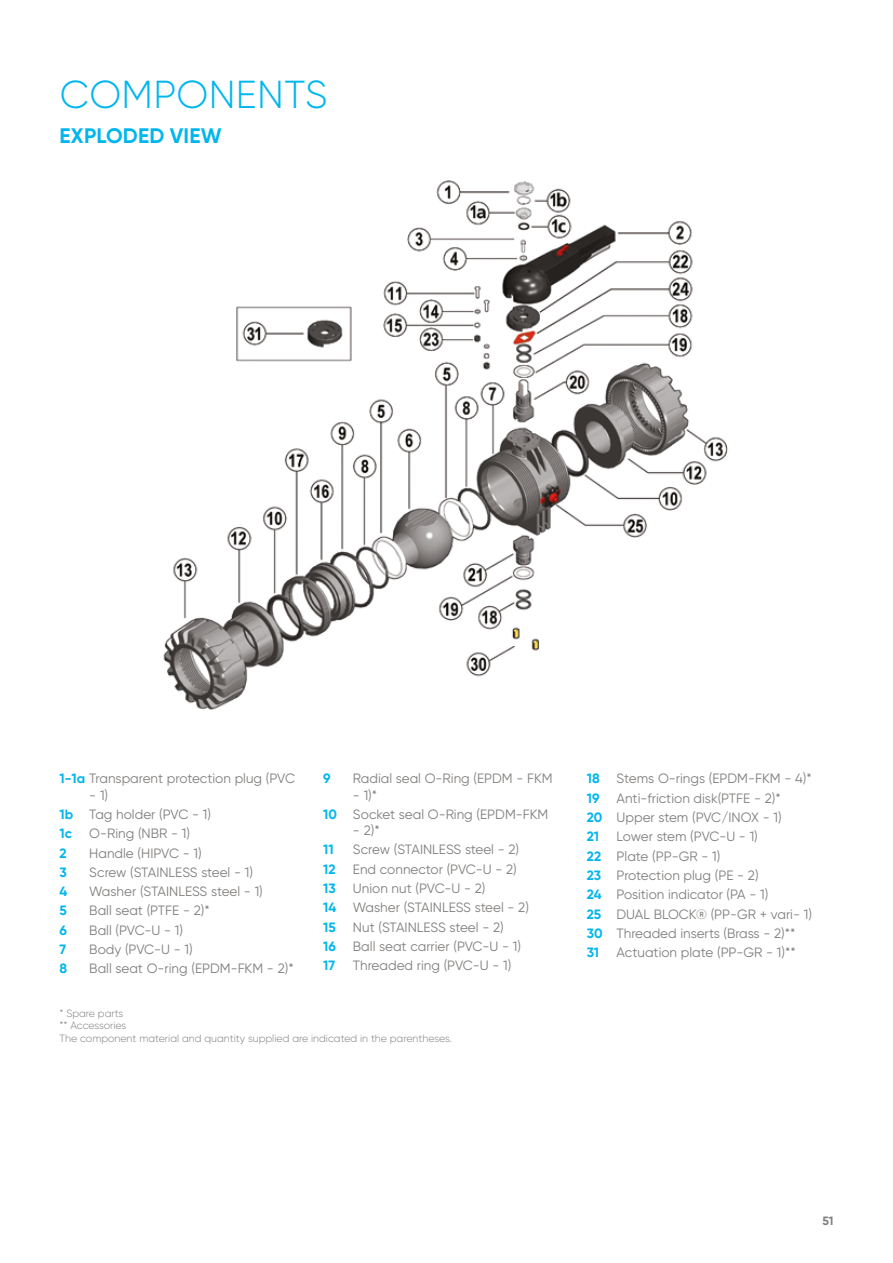
<style>
.page{position:relative;width:893px;height:1263px;background:#fff}
.page>*{position:absolute;margin:0;border:0;box-sizing:border-box;transform-origin:0 0}
.t1{font:300 39px "Gilroy";letter-spacing:.01em;color:#00b6ed}
.t2{font:700 21px "Gilroy";letter-spacing:.01em;color:#00b6ed}
.t3{font:13.5px/19.4px "Gilroy";color:#817f7d}
.t4{font:700 13.5px "Gilroy";color:#00b6ed}
.t5{font:700 12px "Gilroy";color:#817f7d}
.t6{font:300 10.5px/12.6px "Gilroy";color:#817f7d}
.s1{font-weight:700;color:#00b6ed}
</style>
<div class="page">
<img style="left:163px;top:180px;width:565px;height:530px">
<h1 class="t1" style="left:60px;top:71px;width:269px">COMPONENTS</h1>
<h2 class="t2" style="left:60px;top:123px;width:164px">EXPLODED VIEW</h2>
<p class="t3" style="left:60px;top:769px;width:237px"><span class="s1">1-1a</span> Transparent protection plug (PVC</p>
<p class="t3" style="left:60px;top:785px;width:153px;text-indent:30px">- 1)<br><span class="s1">1b</span> Tag holder (PVC - 1)<br><span class="s1">1c</span></p>
<p class="t3" style="left:89px;top:824px;width:102px">O-Ring (NBR - 1)</p>
<p class="t4" style="left:60px;top:844px;width:9px">2</p>
<p class="t3" style="left:89px;top:843px;width:114px">Handle (HIPVC - 1)</p>
<p class="t4" style="left:60px;top:864px;width:9px">3</p>
<p class="t3" style="left:89px;top:862px;width:165px">Screw (STAINLESS steel - 1)</p>
<p class="t4" style="left:60px;top:883px;width:9px">4</p>
<p class="t3" style="left:89px;top:881px;width:175px">Washer (STAINLESS steel - 1)</p>
<p class="t4" style="left:60px;top:902px;width:9px">5</p>
<p class="t3" style="left:89px;top:901px;width:122px">Ball seat (PTFE - 2)*</p>
<p class="t4" style="left:60px;top:921px;width:9px">6</p>
<p class="t3" style="left:89px;top:920px;width:95px">Ball (PVC-U - 1)</p>
<p class="t4" style="left:60px;top:941px;width:8px">7</p>
<p class="t3" style="left:89px;top:939px;width:105px">Body (PVC-U - 1)</p>
<p class="t4" style="left:60px;top:960px;width:9px">8</p>
<p class="t3" style="left:89px;top:959px;width:206px">Ball seat O-ring (EPDM-FKM - 2)*</p>
<p class="t4" style="left:323px;top:770px;width:9px">9</p>
<p class="t3" style="left:353px;top:769px;width:201px">Radial seal O-Ring (EPDM - FKM</p>
<p class="t3" style="left:323px;top:785px;width:227px;text-indent:30px">- 1)*<br><span class="s1">10</span> Socket seal O-Ring (EPDM-FKM</p>
<p class="t3" style="left:353px;top:820px;width:28px">- 2)*</p>
<p class="t4" style="left:323px;top:841px;width:12px">11</p>
<p class="t3" style="left:353px;top:840px;width:168px">Screw (STAINLESS steel - 2)</p>
<p class="t4" style="left:323px;top:860px;width:14px">12</p>
<p class="t3" style="left:353px;top:859px;width:165px">End connector (PVC-U - 2)</p>
<p class="t4" style="left:323px;top:880px;width:14px">13</p>
<p class="t3" style="left:323px;top:878px;width:207px;text-indent:30px">Union nut (PVC-U - 2)<br><span class="s1">14</span> Washer (STAINLESS steel - 2)<br><span class="s1">15</span></p>
<p class="t3" style="left:353px;top:917px;width:152px">Nut (STAINLESS steel - 2)</p>
<p class="t4" style="left:323px;top:938px;width:14px">16</p>
<p class="t3" style="left:353px;top:936px;width:170px">Ball seat carrier (PVC-U - 1)</p>
<p class="t4" style="left:323px;top:957px;width:13px">17</p>
<p class="t3" style="left:353px;top:956px;width:160px">Threaded ring (PVC-U - 1)</p>
<p class="t6" style="left:60px;top:1007px;width:394px">* Spare parts<br>** Accessories<br>The component material and quantity supplied are indicated in the parentheses.</p>
<p class="t4" style="left:587px;top:770px;width:14px">18</p>
<p class="t3" style="left:617px;top:769px;width:197px">Stems O-rings (EPDM-FKM - 4)*</p>
<p class="t4" style="left:587px;top:789px;width:14px">19</p>
<p class="t3" style="left:587px;top:788px;width:196px;text-align:justify;text-indent:30px">Anti-friction disk(PTFE - 2)* <span class="s1">20</span> Upper stem (PVC/INOX - 1)<br><span class="s1">21</span></p>
<p class="t3" style="left:587px;top:827px;width:227px;text-indent:30px">Lower stem (PVC-U - 1)<br><span class="s1">22</span> Plate (PP-GR - 1)<br><span class="s1">23</span> Protection plug (PE - 2)<br><span class="s1">24</span> Position indicator (PA - 1)<br><span class="s1">25</span> DUAL BLOCK® (PP-GR + vari- 1)<br><span class="s1">30</span> Threaded inserts (Brass - 2)**<br><span class="s1">31</span></p>
<p class="t3" style="left:617px;top:943px;width:181px">Actuation plate (PP-GR - 1)**</p>
<p class="t5" style="left:822px;top:1213px;width:13px">51</p>
</div>
